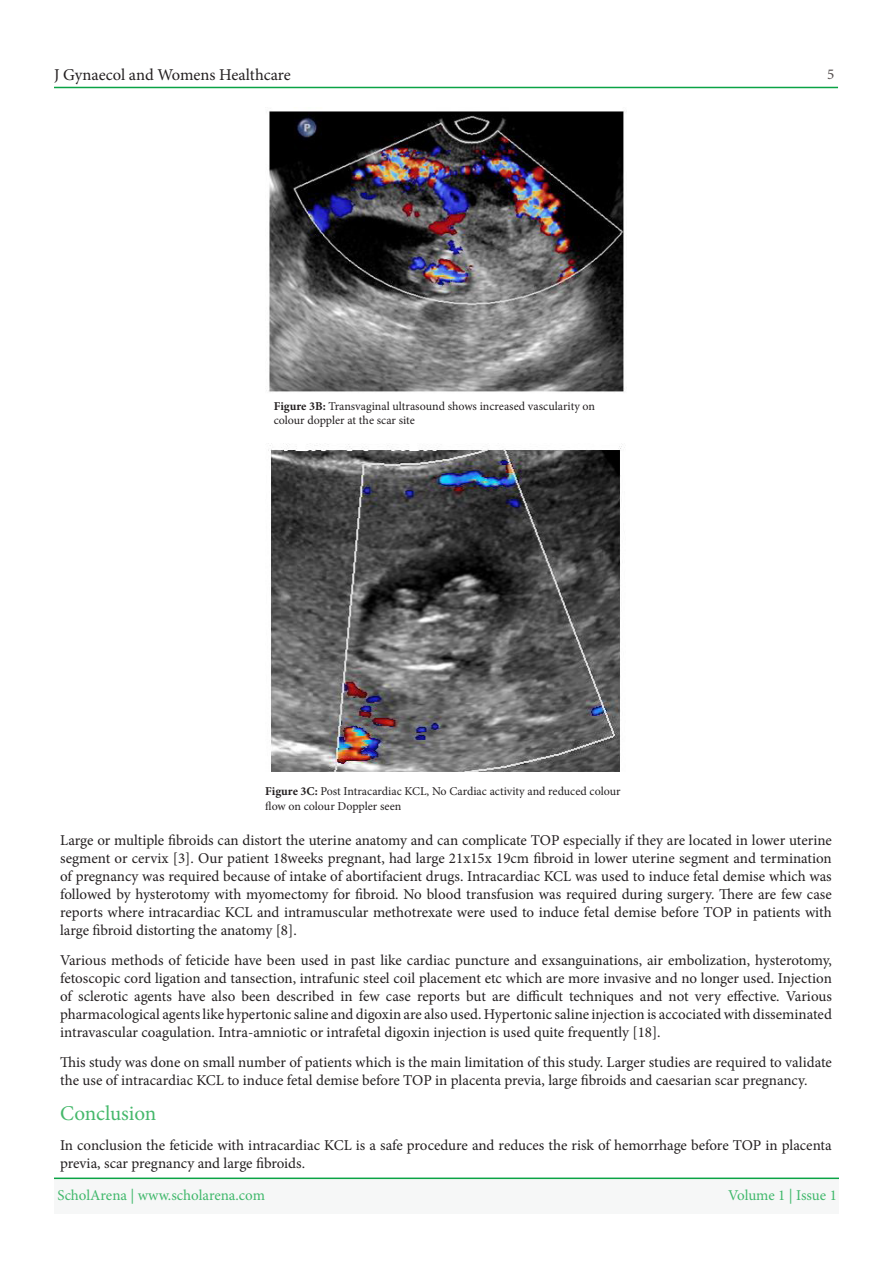
<style>
.page{position:relative;width:893px;height:1263px;background:#fff}
.page>*{position:absolute;margin:0;border:0;box-sizing:border-box;transform-origin:0 0}
.t1{font:21px "Minion Pro";letter-spacing:-.005em;color:#45b86b}
.t2{font:16.5px "Minion Pro";letter-spacing:-.005em;color:#231f20}
.t3{font:15px/18px "Minion Pro";color:#231f20;text-align:justify}
.t4{font:15px "Minion Pro";letter-spacing:-.005em;color:#40b86b}
.t5{font:15px "Minion Pro";color:#524c4c}
.t6{font:12px/14.4px "Minion Pro";color:#231f20}
.s1{font-weight:700}
</style>
<div class="page">
<hr style="left:54px;top:87px;width:784px;height:1px;background:#0aa345">
<div style="left:54px;top:1178px;width:785px;height:35px;background:#f6f7f7"></div>
<hr style="left:54px;top:1177px;width:785px;height:2px;background:#0aa345">
<img style="left:269px;top:111px;width:358px;height:281px">
<img style="left:268px;top:443px;width:357px;height:329px">
<p class="t2" style="left:54px;top:64px;width:238px">J Gynaecol and Womens Healthcare</p>
<p class="t6" style="left:274px;top:399px;width:323px"><span class="s1">Figure B3 :</span> Transvaginal ultrasound shows increased vascularity on colour doppler at the scar site</p>
<p class="t5" style="left:827px;top:64px;width:9px">5</p>
<p class="t6" style="left:265px;top:784px;width:357px"><span class="s1">Figure C3 :</span> Post Intracardiac KCL, No Cardiac activity and reduced colour flow on colour Doppler seen</p>
<p class="t3" style="left:60px;top:832px;width:773px">Large or multiple fibroids can distort the uterine anatomy and can complicate TOP especially if they are located in lower uterine segment or cervix [ .]3 Our patient 18weeks pregnant, had large 21x15x 19cm fibroid in lower uterine segment and termination of pregnancy was required because of intake of abortifacient drugs. Intracardiac KCL was used to induce fetal demise which was followed by hysterotomy with myomectomy for fibroid. No blood transfusion was required during surgery. There are few case reports where intracardiac KCL and intramuscular methotrexate were used to induce fetal demise before TOP in patients with large fibroid distorting the anatomy . [8]</p>
<p class="t3" style="left:60px;top:952px;width:773px">Various methods of feticide have been used in past like cardiac puncture and exsanguinations, air embolization, hysterotomy, fetoscopic cord ligation and tansection, intrafunic steel coil placement etc which are more invasive and no longer used. Injection of sclerotic agents have also been described in few case reports but are difficult techniques and not very effective. Various pharmacological agents like hypertonic saline and digoxin are also used. Hypertonic saline injection is accociated with disseminated intravascular coagulation. Intra-amniotic or intrafetal digoxin injection is used quite frequently ]18 .[</p>
<p class="t3" style="left:60px;top:1054px;width:773px">This study was done on small number of patients which is the main limitation of this study. Larger studies are required to validate the use of intracardiac KCL to induce fetal demise before TOP in placenta previa, large fibroids and caesarian scar pregnancy.</p>
<p class="t1" style="left:60px;top:1099px;width:98px">Conclusion</p>
<p class="t3" style="left:60px;top:1136px;width:773px">In conclusion the feticide with intracardiac KCL is a safe procedure and reduces the risk of hemorrhage before TOP in placenta previa, scar pregnancy and large fibroids.</p>
<p class="t4" style="left:57px;top:1186px;width:209px">ScholArena | www.scholarena.com</p>
<p class="t4" style="left:728px;top:1185px;width:110px">Volume 1 | Issue 1</p>
</div>
